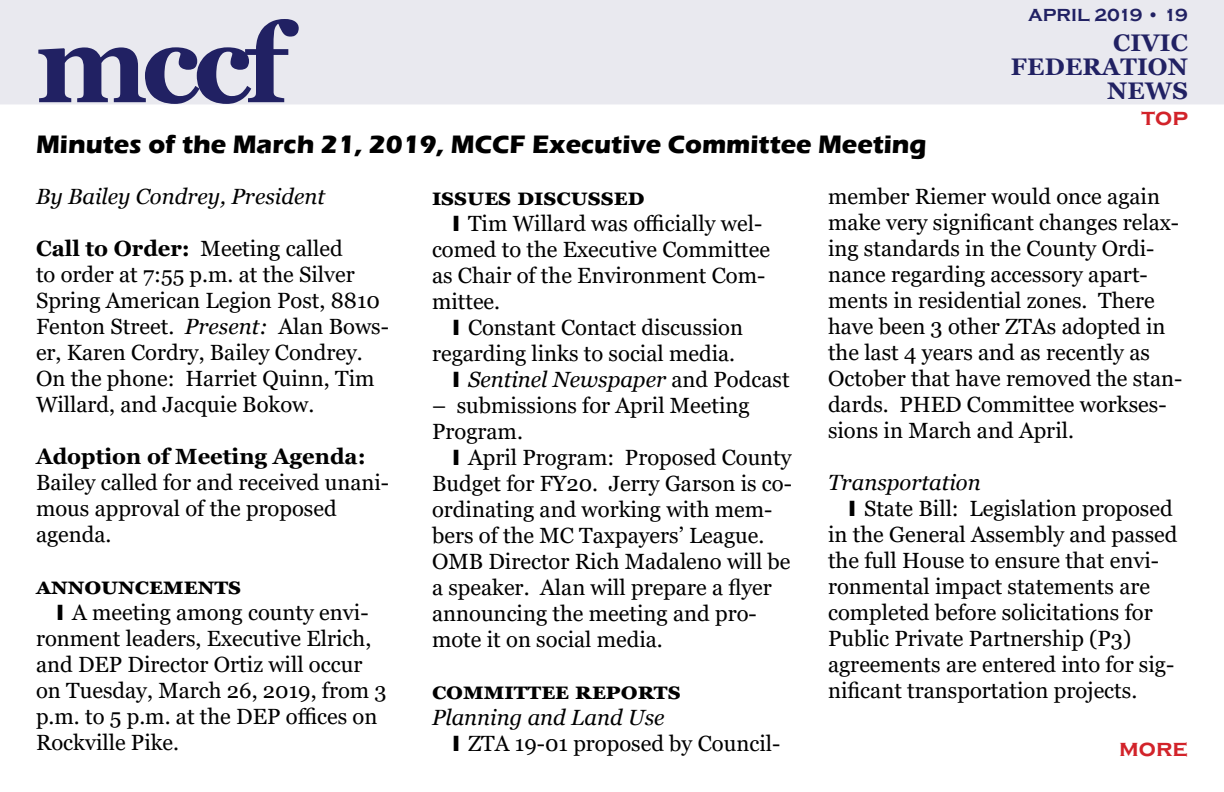
<style>
.page{position:relative;width:1224px;height:792px;background:#fff}
.page>*{position:absolute;margin:0;border:0;box-sizing:border-box;transform-origin:0 0}
.t1{font:700 110px "Georgia";color:#212163}
.t2{font:700 26px "Eras ITC";color:#000}
.t3{font:700 24px "Georgia";letter-spacing:.005em;color:#000}
.t4{font:700 24px/24px "Georgia";letter-spacing:.01em;color:#212163;text-align:right}
.t5{font:700 24px "Georgia";letter-spacing:.165em;color:#000}
.t6{font:700 24px "Copperplate Gothic";color:#d2232a}
.t7{font:22px/26px "Georgia";color:#000}
.t8{font:italic 22px "Georgia";color:#000}
.t9{font:700 22px "Georgia";color:#000}
.t10{font:700 18px "Copperplate Gothic";color:#212163}
.s1{font-weight:700}
.s2{font-style:italic}
.s3{font-style:normal}
</style>
<div class="page">
<div style="left:0;top:0;width:1224px;height:104px;background:#e9e9ef"></div>
<h1 class="t1" style="left:36px;top:-7px;width:264px">mccf</h1>
<p class="t10" style="left:1028px;top:5px;width:161px">april 2019 • 19</p>
<p class="t4" style="left:1011px;top:30px;width:179px">civic federation news</p>
<p class="t6" style="left:1142px;top:104px;width:48px">top</p>
<p class="t2" style="left:36px;top:129px;width:892px">Minutes of the March 21, 2019, MCCF Executive Committee Meeting</p>
<p class="t8" style="left:36px;top:182px;width:291px">By Bailey Condrey, President</p>
<p class="t7" style="left:36px;top:236px;width:355px"><span class="s1">Call to Order:</span> Meeting called<br>to order at 7:55 p.m. at the Silver<br>Spring American Legion Post, 8810<br>Fenton Street. <span class="s2">Present:</span> Alan Bows&shy;er, Karen Cordry, Bailey Condrey.<br>On the phone: Harriet Quinn, Tim<br>Willard, and Jacquie Bokow.</p>
<p class="t9" style="left:36px;top:442px;width:331px">Adoption of Meeting Agenda:</p>
<p class="t7" style="left:36px;top:470px;width:355px">Bailey called for and received unani&shy;mous approval of the proposed agenda.</p>
<p class="t3" style="left:36px;top:570px;width:207px">Announcements</p>
<p class="t7" style="left:36px;top:600px;width:352px;text-indent:36px">A meeting among county envi&shy;ronment leaders, Executive Elrich, and DEP Director Ortiz will occur on Tuesday, March 26, 2019, from 3 p.m. to 5 p.m. at the DEP offices on<br>Rockville Pike.</p>
<p class="t7" style="left:828px;top:184px;width:356px">member Riemer would once again make very significant changes relax&shy;ing standards in the County Ordi&shy;nance regarding accessory apart&shy;ments in residential zones. There have been 3 other ZTAs adopted in the last 4 years and as recently as<br>October that have removed the stan&shy;dards. PHED Committee workses&shy;sions in March and April.</p>
<p class="t8" style="left:828px;top:468px;width:154px">Transportation</p>
<p class="t7" style="left:828px;top:496px;width:351px;text-indent:36px">State Bill: Legislation proposed in the General Assembly and passed the full House to ensure that envi&shy;ronmental impact statements are completed before solicitations for Public Private Partnership (P3) agreements are entered into for sig&shy;nificant transportation projects.</p>
<p class="t3" style="left:432px;top:181px;width:214px">Issues Discussed</p>
<p class="t7" style="left:432px;top:211px;width:340px;text-indent:36px">Tim Willard was officially wel&shy;comed to the Executive Committee as Chair of the Environment Com&shy;mittee.</p>
<p class="t7" style="left:468px;top:315px;width:277px">Constant Contact discussion</p>
<p class="t7" style="left:432px;top:341px;width:305px">regarding links to social media.</p>
<p class="t8" style="left:468px;top:366px;width:323px">Sentinel Newspaper <span class="s3">and Podcast</span></p>
<p class="t7" style="left:432px;top:393px;width:319px">– submissions for April Meeting<br>Program.</p>
<p class="t7" style="left:432px;top:445px;width:361px;text-indent:36px">April Program: Proposed County<br>Budget for FY20. Jerry Garson is co&shy;ordinating and working with mem&shy;bers of the MC Taxpayers’ League.<br>OMB Director Rich Madaleno will be a speaker. Alan will prepare a flyer announcing the meeting and pro&shy;mote it on social media.</p>
<p class="t5" style="left:432px;top:675px;width:250px">Committee Reports</p>
<p class="t8" style="left:432px;top:704px;width:234px">Planning and Land Use</p>
<p class="t7" style="left:468px;top:731px;width:314px">ZTA 19-01 proposed by Council-</p>
<p class="t6" style="left:1119px;top:735px;width:70px">more</p>
</div>
